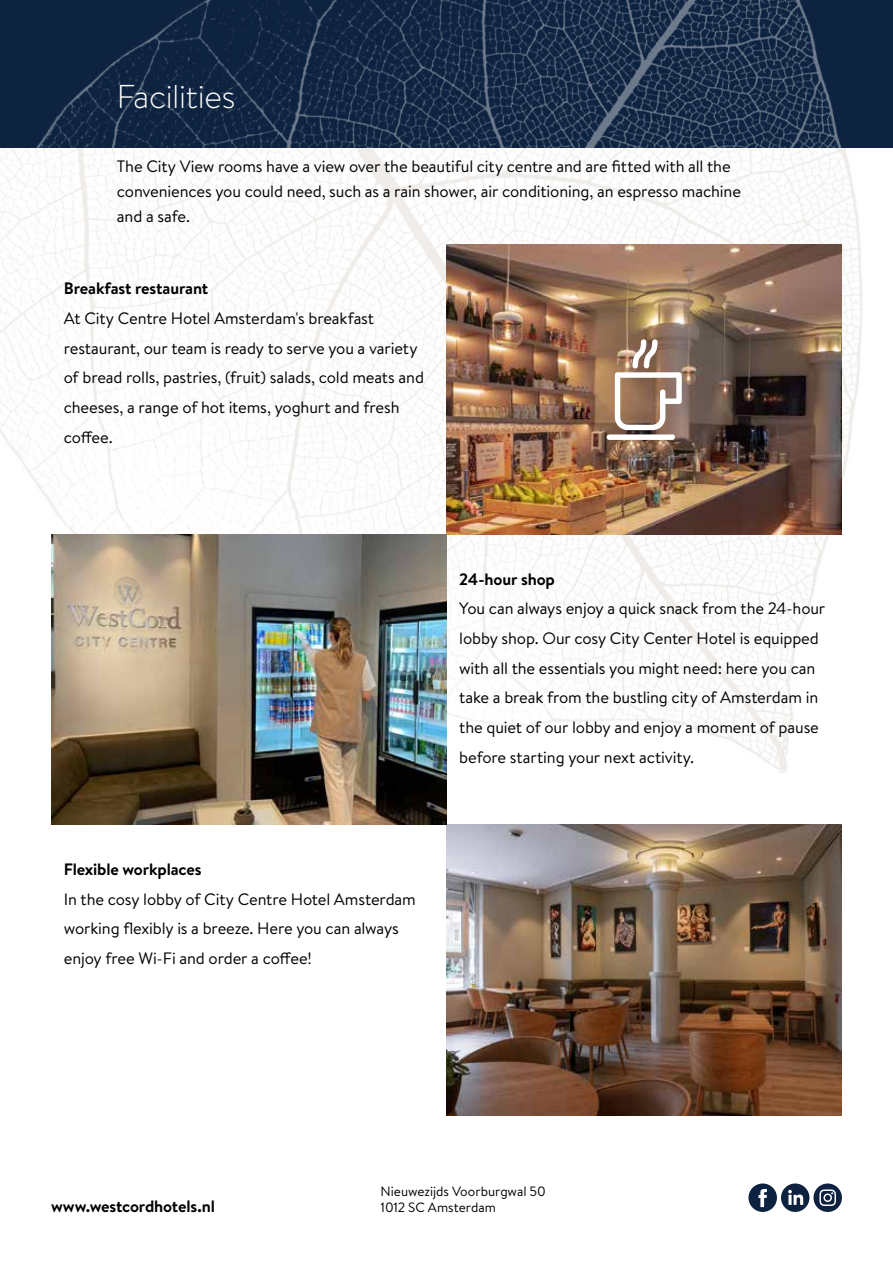
<style>
.page{position:relative;width:893px;height:1263px;background:#fff}
.page>*{position:absolute;margin:0;border:0;box-sizing:border-box;transform-origin:0 0}
.t1{font:300 33px "Brandon Text";letter-spacing:-.01em;color:#fff}
.t2{font:16.5px/29.7px "Brandon Text";letter-spacing:-.01em;color:#000}
.t3{font:700 16.5px "Brandon Text";letter-spacing:-.01em;color:#000}
.t4{font:13.5px "Brandon Text";color:#000}
</style>
<div class="page">
<img style="left:0;top:148px;width:862px;height:968px">
<img style="left:446px;top:244px;width:396px;height:291px">
<img style="left:446px;top:825px;width:396px;height:290px">
<img style="left:51px;top:535px;width:395px;height:290px">
<svg style="left:0;top:0;width:893px;height:148px;background:#1a2e4a"></svg>
<div style="left:607px;top:434px;width:68px;height:6px;background:#fff;border-radius:3px"></div>
<svg style="left:615px;top:339px;width:67px;height:91px"></svg>
<svg style="left:748px;top:1183px;width:94px;height:29px"></svg>
<h1 class="t1" style="left:117px;top:74px;width:120px">Facilities</h1>
<p class="t2" style="left:117px;top:153px;width:625px;line-height:25.2px">The City View rooms have a view over the beautiful city centre and are fitted with all the conveniences you could need, such as a rain shower, air conditioning, an espresso machine and a safe.</p>
<p class="t3" style="left:64px;top:277px;width:146px">Breakfast restaurant</p>
<p class="t2" style="left:64px;top:303px;width:362px">At City Centre Hotel Amsterdam's breakfast restaurant, our team is ready to serve you a variety of bread rolls, pastries, (fruit) salads, cold meats and cheeses, a range of hot items, yoghurt and fresh coffee.</p>
<p class="t3" style="left:64px;top:857px;width:139px">Flexible workplaces</p>
<p class="t2" style="left:64px;top:883px;width:354px">In the cosy lobby of City Centre Hotel Amsterdam working flexibly is a breeze. Here you can always enjoy free Wi-Fi and order a coffee!</p>
<p class="t3" style="left:459px;top:567px;width:97px">24-hour shop</p>
<p class="t2" style="left:459px;top:593px;width:368px">You can always enjoy a quick snack from the 24-hour lobby shop. Our cosy City Center Hotel is equipped with all the essentials you might need: here you can take a break from the bustling city of Amsterdam in the quiet of our lobby and enjoy a moment of pause before starting your next activity.</p>
<p class="t4" style="left:381px;top:1182px;width:167px">Nieuwezijds Voorburgwal 50</p>
<p class="t3" style="left:51px;top:1195px;width:166px">www.westcordhotels.nl</p>
<p class="t4" style="left:381px;top:1198px;width:117px">1012 SC Amsterdam</p>
</div>
